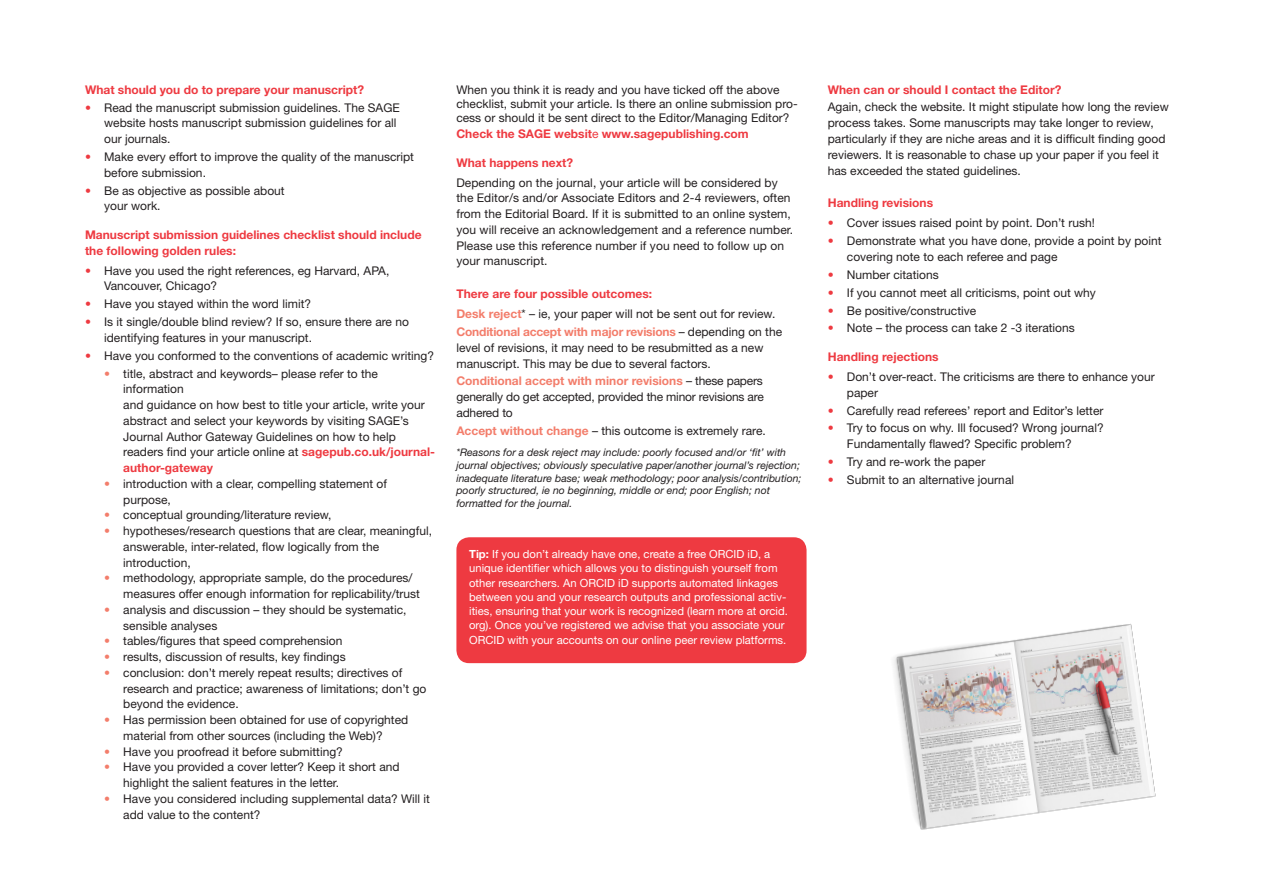
<style>
.page{position:relative;width:1263px;height:893px;background:#fff}
.page>*{position:absolute;margin:0;border:0;box-sizing:border-box;transform-origin:0 0}
.t1{font:12px/15.8px "Helvetica Neue LT Std";color:#231f20}
.t2{font:700 12px/15.8px "Helvetica Neue LT Std";color:#ee3a41}
.t3{font:11.25px/14.2px "Helvetica Neue LT Std";color:#fff}
.t4{font:italic 10.5px/12.8px "Helvetica Neue LT Std";color:#231f20}
.s1{color:#ee3a41}
.s2{color:#f37d6b}
.s3{font-weight:700;color:#ee3a41}
.s4{font-weight:400}
.s5{font-weight:700;color:#f37d6b}
.s6{font-weight:700}
</style>
<div class="page">
<img style="left:894px;top:623px;width:262px;height:207px">
<img style="left:1040px;top:650px;width:116px;height:136px">
<div style="left:456px;top:537px;width:350px;height:126px;background:#ee3a41;border-radius:13px"></div>
<p class="t2" style="left:85px;top:81px;width:281px">What should you do to prepare your manuscript?</p>
<p class="t1" style="left:104px;top:99px;width:297px;text-indent:-19px"><span class="s1">•</span> Read the manuscript submission guidelines. The SAGE website hosts manuscript submission guidelines for all our journals.</p>
<p class="t1" style="left:104px;top:149px;width:311px;text-indent:-19px"><span class="s1">•</span> Make every effort to improve the quality of the manuscript before submission.</p>
<p class="t1" style="left:104px;top:182px;width:182px;text-indent:-19px"><span class="s1">•</span> Be as objective as possible about your work.</p>
<p class="t2" style="left:85px;top:226px;width:338px">Manuscript submission guidelines checklist should include the following golden rules:</p>
<p class="t1" style="left:104px;top:262px;width:287px;text-indent:-19px"><span class="s1">•</span> Have you used the right references, eg Harvard, APA,<br>Vancouver, Chicago?</p>
<p class="t1" style="left:85px;top:296px;width:228px"><span class="s1">•</span> Have you stayed within the word limit?</p>
<p class="t1" style="left:104px;top:314px;width:306px;text-indent:-19px"><span class="s1">•</span> Is it single/double blind review? If so, ensure there are no identifying features in your manuscript.</p>
<p class="t1" style="left:85px;top:347px;width:350px"><span class="s1">•</span> Have you conformed to the conventions of academic writing?</p>
<p class="t1" style="left:123px;top:365px;width:313px;text-indent:-19px"><span class="s2">•</span> title, abstract and keywords– please refer to the information<br>and guidance on how best to title your article, write your abstract and select your keywords by visiting SAGE’s Journal Author Gateway Guidelines on how to help readers find your article online at <span class="s3">sagepub.co.uk/journal&shy;author-gateway</span></p>
<p class="t1" style="left:123px;top:476px;width:265px;text-indent:-19px"><span class="s2">•</span> introduction with a clear, compelling statement of purpose,</p>
<p class="t1" style="left:104px;top:507px;width:229px"><span class="s2">•</span> conceptual grounding/literature review,</p>
<p class="t1" style="left:123px;top:523px;width:310px;text-indent:-19px"><span class="s2">•</span> hypotheses/research questions that are clear, meaningful, answerable, inter-related, flow logically from the introduction,</p>
<p class="t1" style="left:123px;top:570px;width:298px;text-indent:-19px"><span class="s2">•</span> methodology, appropriate sample, do the procedures/ measures offer enough information for replicability/trust</p>
<p class="t1" style="left:123px;top:602px;width:285px;text-indent:-19px"><span class="s2">•</span> analysis and discussion – they should be systematic, sensible analyses</p>
<p class="t1" style="left:104px;top:633px;width:240px"><span class="s2">•</span> tables/figures that speed comprehension</p>
<p class="t1" style="left:104px;top:649px;width:243px"><span class="s2">•</span> results, discussion of results, key findings</p>
<p class="t1" style="left:123px;top:665px;width:305px;text-indent:-19px"><span class="s2">•</span> conclusion: don’t merely repeat results; directives of research and practice; awareness of limitations; don’t go beyond the evidence.</p>
<p class="t1" style="left:104px;top:712px;width:306px;text-align:center"><span class="s2">•</span> Has permission been obtained for use of copyrighted material from other sources (including the Web)?</p>
<p class="t1" style="left:104px;top:743px;width:240px"><span class="s2">•</span> Have you proofread it before submitting?</p>
<p class="t1" style="left:123px;top:759px;width:278px;text-indent:-19px"><span class="s2">•</span> Have you provided a cover letter? Keep it short and highlight the salient features in the letter.</p>
<p class="t1" style="left:123px;top:791px;width:308px;text-indent:-19px"><span class="s2">•</span> Have you considered including supplemental data? Will it add value to the content?</p>
<p class="t1" style="left:456px;top:82px;width:343px;line-height:14.4px">When you think it is ready and you have ticked off the above checklist, submit your article. Is there an online submission pro&shy;cess or should it be sent direct to the Editor/Managing Editor?</p>
<p class="t2" style="left:456px;top:126px;width:294px">Check the SAGE websit<span class="s4">e</span> www.sagepublishing.com</p>
<p class="t2" style="left:456px;top:154px;width:118px">What happens next?</p>
<p class="t1" style="left:456px;top:174px;width:338px">Depending on the journal, your article will be considered by the Editor/s and/or Associate Editors and 2-4 reviewers, often from the Editorial Board. If it is submitted to an online system, you will receive an acknowledgement and a reference number.<br>Please use this reference number if you need to follow up on your manuscript.</p>
<p class="t2" style="left:456px;top:286px;width:197px">There are four possible outcomes:</p>
<p class="t1" style="left:456px;top:306px;width:320px"><span class="s5">Desk reject</span>* – ie, your paper will not be sent out for review.</p>
<p class="t1" style="left:456px;top:324px;width:327px"><span class="s5">Conditional accept with major revisions</span> – depending on the level of revisions, it may need to be resubmitted as a new manuscript. This may be due to several factors.</p>
<p class="t1" style="left:456px;top:373px;width:309px;text-align:justify"><span class="s5">Conditional accept with minor revisions</span> – these papers generally do get accepted, provided the minor revisions are adhered to</p>
<p class="t1" style="left:456px;top:423px;width:311px"><span class="s5">Accept without change</span> – this outcome is extremely rare.</p>
<p class="t4" style="left:456px;top:446px;width:347px">*Reasons for a desk reject may include: poorly focused and/or ‘fit’ with journal objectives; obviously speculative paper/another journal’s rejection; inadequate literature base; weak methodology; poor analysis/contribution; poorly structured, ie no beginning, middle or end; poor English; not formatted for the journal.</p>
<p class="t3" style="left:469px;top:547px;width:320px"><span class="s6">Tip:</span> If you don’t already have one, create a free ORCID iD, a unique identifier which allows you to distinguish yourself from other researchers. An ORCID iD supports automated linkages between you and your research outputs and professional activ&shy;ities, ensuring that your work is recognized (learn more at orcid. org). Once you’ve registered we advise that you associate your ORCID with your accounts on our online peer review platforms.</p>
<p class="t2" style="left:828px;top:81px;width:235px">When can or should I contact the Editor?</p>
<p class="t1" style="left:828px;top:99px;width:342px">Again, check the website. It might stipulate how long the review process takes. Some manuscripts may take longer to review, particularly if they are niche areas and it is difficult finding good reviewers. It is reasonable to chase up your paper if you feel it has exceeded the stated guidelines.</p>
<p class="t2" style="left:828px;top:195px;width:107px">Handling revisions</p>
<p class="t1" style="left:828px;top:215px;width:268px"><span class="s1">•</span> Cover issues raised point by point. Don’t rush!</p>
<p class="t1" style="left:847px;top:233px;width:316px;text-indent:-19px"><span class="s1">•</span> Demonstrate what you have done, provide a point by point covering note to each referee and page</p>
<p class="t1" style="left:828px;top:266px;width:112px"><span class="s1">•</span> Number citations</p>
<p class="t1" style="left:828px;top:284px;width:270px"><span class="s1">•</span> If you cannot meet all criticisms, point out why</p>
<p class="t1" style="left:828px;top:302px;width:150px"><span class="s1">•</span> Be positive/constructive</p>
<p class="t1" style="left:828px;top:320px;width:248px"><span class="s1">•</span> Note – the process can take 2 -3 iterations</p>
<p class="t2" style="left:828px;top:348px;width:112px">Handling rejections</p>
<p class="t1" style="left:847px;top:369px;width:309px;text-indent:-19px"><span class="s1">•</span> Don’t over-react. The criticisms are there to enhance your paper</p>
<p class="t1" style="left:828px;top:402px;width:277px"><span class="s1">•</span> Carefully read referees’ report and Editor’s letter</p>
<p class="t1" style="left:847px;top:420px;width:258px;text-indent:-19px"><span class="s1">•</span> Try to focus on why. Ill focused? Wrong journal?<br>Fundamentally flawed? Specific problem?</p>
<p class="t1" style="left:828px;top:454px;width:159px"><span class="s1">•</span> Try and re-work the paper</p>
<p class="t1" style="left:828px;top:472px;width:188px"><span class="s1">•</span> Submit to an alternative journal</p>
</div>
